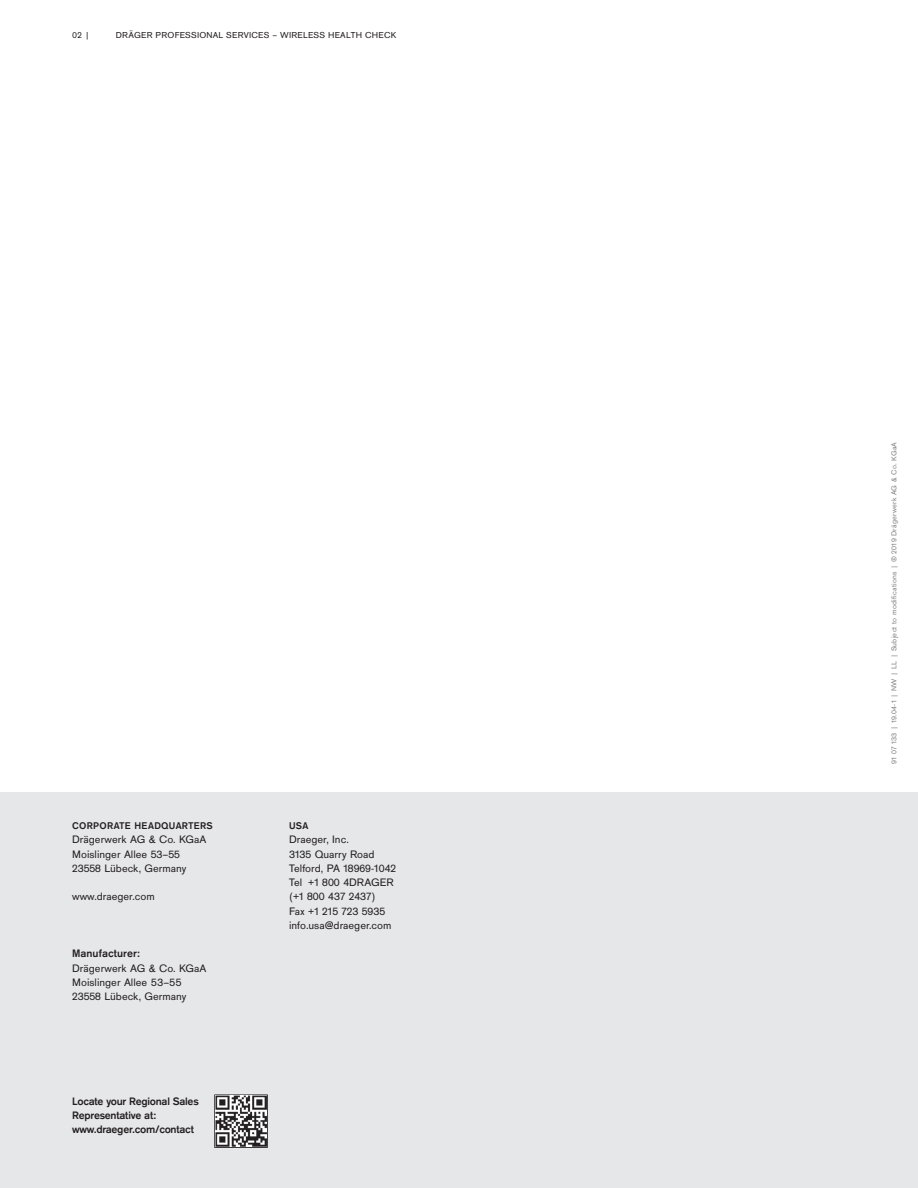
<style>
.page{position:relative;width:918px;height:1188px;background:#fff}
.page>*{position:absolute;margin:0;border:0;box-sizing:border-box;transform-origin:0 0}
.t1{font:11.25px/14.2px "Draeger San";color:#231f20}
.t2{font:700 11.25px/14.2px "Draeger San";letter-spacing:-.025em;color:#231f20}
.t3{font:700 11.25px "Draeger San";color:#231f20}
.t4{font:700 10.2px "Draeger San";letter-spacing:.03em;color:#231f20}
.t5{font:9px "Draeger San";letter-spacing:.025em;color:#231f20}
.t6{font:9px "Draeger San Tab";color:#231f20}
.t7{font:7.5px "Draeger San";letter-spacing:.025em;color:#808285}
.s1{font-family:"Draeger San Tab"}
</style>
<div class="page">
<div style="left:0;top:793px;width:918px;height:395px;background:#e6e7e9"></div>
<svg style="left:214px;top:1094px;width:54px;height:54px"></svg>
<img style="left:216px;top:1096px;width:51px;height:51px">
<p class="t6" style="left:72px;top:30px;width:19px">02 |</p>
<p class="t5" style="left:116px;top:30px;width:282px">DRÄGER PROFESSIONAL SERVICES – WIRELESS HEALTH CHECK</p>
<p class="t4" style="left:72px;top:820px;width:142px">CORPORATE HEADQUARTERS</p>
<p class="t1" style="left:72px;top:833px;width:136px">Drägerwerk AG &amp; Co. KGaA<br>Moislinger Allee 53–55<br>23558 Lübeck, Germany</p>
<p class="t1" style="left:72px;top:890px;width:84px">www.draeger.com</p>
<p class="t3" style="left:72px;top:947px;width:69px">Manufacturer:</p>
<p class="t1" style="left:72px;top:961px;width:136px">Drägerwerk AG &amp; Co. KGaA<br>Moislinger Allee <span class="s1">53</span>–<span class="s1">55<br></span>23558 Lübeck, Germany</p>
<p class="t2" style="left:72px;top:1094px;width:128px">Locate your Regional Sales<br>Representative at: www.draeger.com/contact</p>
<p class="t4" style="left:289px;top:820px;width:21px">USA</p>
<p class="t1" style="left:289px;top:833px;width:109px">Draeger, Inc.<br>3135 Quarry Road<br>Telford, PA 18969-1042<br>Tel +1 800 4DRAGER (+1 800 437 2437)<br>Fax +1 215 723 5935 info.usa@draeger.com</p>
<p class="t7" style="left:890px;top:764px;width:324px;rotate:-90deg">91 07 133 | 19.04-1 | NW | LL | Subject to modifications | © 2019 Drägerwerk AG &amp; Co. KGaA</p>
</div>
